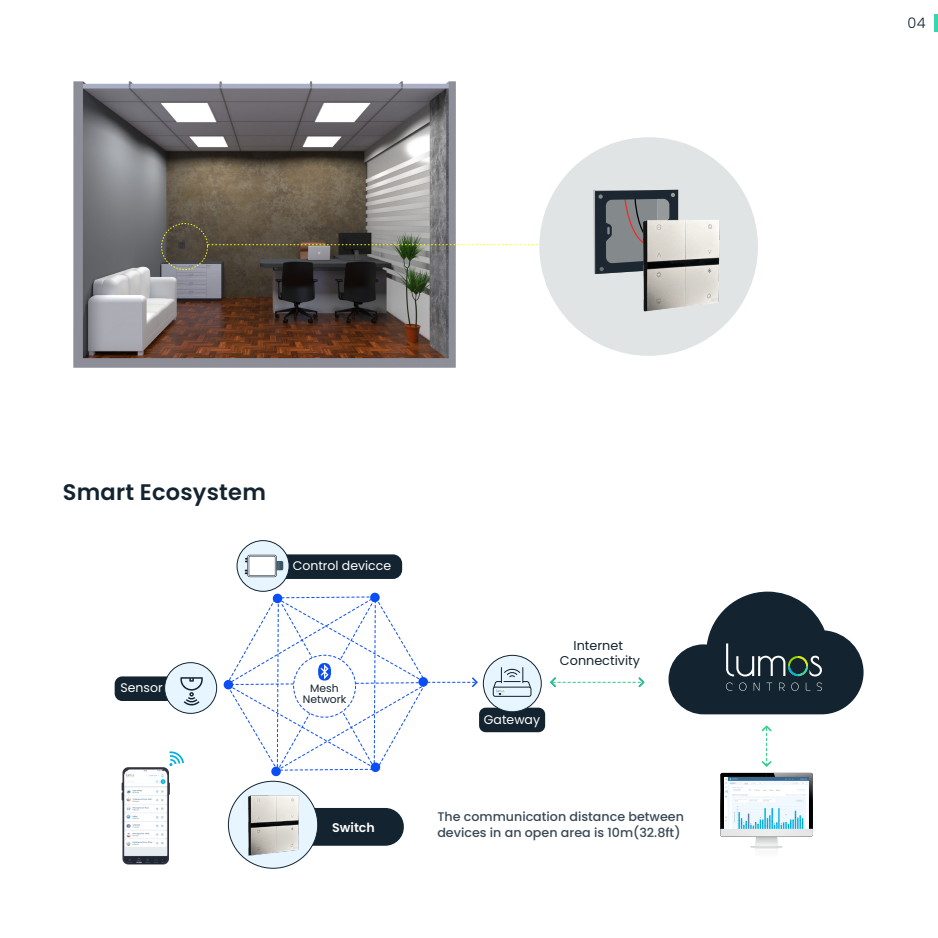
<style>
.page{position:relative;width:938px;height:938px;background:#fff}
.page>*{position:absolute;margin:0;border:0;box-sizing:border-box;transform-origin:0 0}
.t1{font:600 22.5px "Poppins";letter-spacing:.01em;color:#132430}
.t2{font:300 14.5px "Poppins";color:#132430}
.t3{font:12.75px/15px "Poppins";color:#132430;text-align:center}
.t4{font:600 12.62px "Poppins";color:#fff}
.t5{font:500 12.5px/16.2px "Poppins";color:#394956}
.t6{font:12.5px "Poppins";color:#fff}
.t7{font:10.75px/10.8px "Poppins";color:#132430;text-align:center}
</style>
<div class="page">
<img style="left:73px;top:81px;width:382px;height:287px">
<hr style="left:934px;top:14px;width:3px;height:17px;background:#3bd4ae">
<div style="left:479px;top:707px;width:66px;height:25px;background:#132430;border-radius:7px"></div>
<div style="left:262px;top:808px;width:142px;height:37px;background:#132430;border-radius:19px"></div>
<div style="left:228px;top:781px;width:90px;height:87px;background:#e6f5ff;border-radius:50%"></div>
<svg style="left:122px;top:751px;width:62px;height:113px"></svg>
<svg style="left:668px;top:591px;width:195px;height:123px"></svg>
<div style="left:483px;top:655px;width:58px;height:56px;background:#e6f5ff;border-radius:50%"></div>
<div style="left:483px;top:655px;width:58px;height:57px;border:1px solid #132430;border-radius:50%"></div>
<svg style="left:492px;top:667px;width:39px;height:30px"></svg>
<svg style="left:273px;top:593px;width:9px;height:10px"></svg>
<svg style="left:370px;top:592px;width:10px;height:10px"></svg>
<div style="left:271px;top:766px;width:10px;height:10px;background:#0b4ef4;border-radius:50%"></div>
<div style="left:115px;top:676px;width:76px;height:25px;background:#132430;border-radius:7px"></div>
<div style="left:165px;top:662px;width:52px;height:51px;background:#e6f5ff;border-radius:50%"></div>
<div style="left:164px;top:662px;width:53px;height:51px;border:1px solid #132430;border-radius:50%"></div>
<div style="left:276px;top:554px;width:126px;height:25px;background:#132430;border-radius:9px"></div>
<div style="left:237px;top:540px;width:52px;height:51px;background:#e6f5ff;border-radius:50%"></div>
<div style="left:237px;top:540px;width:52px;height:51px;border:1px solid #132430;border-radius:50%"></div>
<svg style="left:180px;top:677px;width:23px;height:29px"></svg>
<svg style="left:550px;top:677px;width:94px;height:10px"></svg>
<svg style="left:761px;top:725px;width:10px;height:41px"></svg>
<svg style="left:720px;top:772px;width:92px;height:77px"></svg>
<img style="left:724px;top:777px;width:84px;height:51px">
<svg style="left:225px;top:596px;width:252px;height:175px"></svg>
<div style="left:273px;top:561px;width:10px;height:9px;background:#395463;border-radius:2px"></div>
<svg style="left:245px;top:554px;width:35px;height:23px"></svg>
<svg style="left:208px;top:244px;width:329px;height:1px"></svg>
<div style="left:161px;top:223px;width:47px;height:47px;border:1px dashed #ff0;border-radius:50%"></div>
<svg style="left:539px;top:137px;width:219px;height:219px;fill:#e1e4e5"></svg>
<svg style="left:593px;top:190px;width:87px;height:84px;background:#5d6368"></svg>
<img style="left:638px;top:215px;width:84px;height:99px">
<img style="left:245px;top:791px;width:56px;height:65px">
<h1 class="t1" style="left:63px;top:479px;width:205px">Smart Ecosystem</h1>
<p class="t6" style="left:293px;top:559px;width:100px">Control devicce</p>
<p class="t6" style="left:120px;top:680px;width:44px">Sensor</p>
<p class="t7" style="left:303px;top:683px;width:45px">Mesh<br>Network</p>
<p class="t4" style="left:332px;top:820px;width:44px">Switch</p>
<p class="t6" style="left:484px;top:712px;width:58px">Gateway</p>
<p class="t3" style="left:560px;top:637px;width:82px">Internet<br>Connectivity</p>
<p class="t5" style="left:437px;top:808px;width:248px">The communication distance between devices in an open area is 10m(32.8ft)</p>
<p class="t2" style="left:907px;top:14px;width:19px">04</p>
</div>
